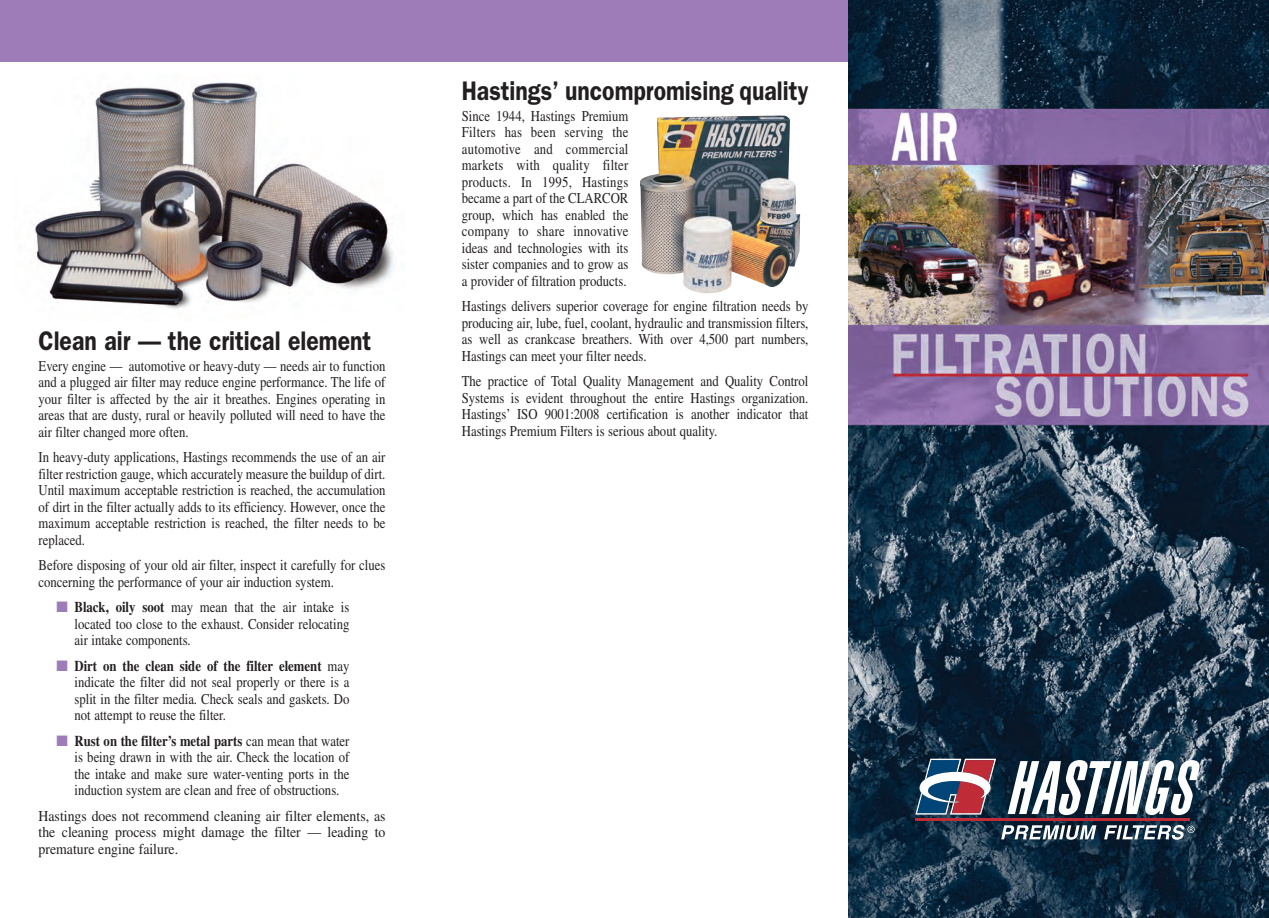
<style>
.page{position:relative;width:1269px;height:918px;background:#fff}
.page>*{position:absolute;margin:0;border:0;box-sizing:border-box;transform-origin:0 0}
.t1{font:600 27px "Franklin Gothic";color:#231f20;scale:.85 1}
.t2{font:15px/16.5px "Times LT";color:#231f20;text-align:justify;scale:.85 1}
.t3{font:15px/16.5px "Times LT";color:#231f20;text-align:justify;scale:.92 1}
.s1{color:#9d7cb7}
.s2{font-weight:700}
</style>
<div class="page">
<img style="left:33px;top:82px;width:360px;height:227px">
<div style="left:0;top:0;width:874px;height:62px;background:#9d7cb7"></div>
<img style="left:640px;top:115px;width:160px;height:178px">
<img style="left:849px;top:0;width:420px;height:918px">
<hr style="left:915px;top:819px;width:275px;height:2px;background:#bf2b37">
<svg style="left:1001px;top:825px;width:95px;height:15px"></svg>
<svg style="left:1008px;top:760px;width:192px;height:55px"></svg>
<svg style="left:1104px;top:825px;width:91px;height:15px"></svg>
<svg style="left:915px;top:759px;width:81px;height:56px"></svg>
<h1 class="t1" style="left:39px;top:325px;width:393px">Clean air — the critical element</h1>
<p class="t2" style="left:39px;top:358px;width:410px">Every engine — automotive or heavy-duty — needs air to function and a plugged air filter may reduce engine performance. The life of your filter is affected by the air it breathes. Engines operating in areas that are dusty, rural or heavily polluted will need to have the air filter changed more often.</p>
<p class="t2" style="left:39px;top:449px;width:410px">In heavy-duty applications, Hastings recommends the use of an air filter restriction gauge, which accurately measure the buildup of dirt.<br>Until maximum acceptable restriction is reached, the accumulation of dirt in the filter actually adds to its efficiency. However, once the maximum acceptable restriction is reached, the filter needs to be replaced.</p>
<p class="t2" style="left:39px;top:557px;width:410px">Before disposing of your old air filter, inspect it carefully for clues concerning the performance of your air induction system.</p>
<p class="t2" style="left:75px;top:599px;width:325px;text-indent:-18px"><span class="s1">■</span> <span class="s2">Black, oily soot</span> may mean that the air intake is located too close to the exhaust. Consider relocating air intake components.</p>
<p class="t2" style="left:75px;top:658px;width:325px;text-indent:-18px"><span class="s1">■</span> <span class="s2">Dirt on the clean side of the filter element</span> may indicate the filter did not seal properly or there is a split in the filter media. Check seals and gaskets. Do not attempt to reuse the filter.</p>
<p class="t2" style="left:75px;top:733px;width:325px;text-indent:-18px"><span class="s1">■</span> <span class="s2">Rust on the filter’s metal parts</span> can mean that water is being drawn in with the air. Check the location of the intake and make sure water-venting ports in the induction system are clean and free of obstructions.</p>
<p class="t3" style="left:39px;top:808px;width:379px">Hastings does not recommend cleaning air filter elements, as the cleaning process might damage the filter — leading to premature engine failure.</p>
<h1 class="t1" style="left:462px;top:75px;width:409px">Hastings’ uncompromising quality</h1>
<p class="t2" style="left:462px;top:107px;width:198px">Since 1944, Hastings Premium Filters has been serving the automotive and commercial markets with quality filter products. In 1995, Hastings became a part of the CLARCOR group, which has enabled the company to share innovative ideas and technologies with its sister companies and to grow as a provider of filtration products.</p>
<p class="t2" style="left:462px;top:298px;width:409px">Hastings delivers superior coverage for engine filtration needs by producing air, lube, fuel, coolant, hydraulic and transmission filters, as well as crankcase breathers. With over 4,500 part numbers, Hastings can meet your filter needs.</p>
<p class="t2" style="left:462px;top:373px;width:409px">The practice of Total Quality Management and Quality Control Systems is evident throughout the entire Hastings organization.<br>Hastings’ ISO 9001:2008 certification is another indicator that Hastings Premium Filters is serious about quality.</p>
</div>
